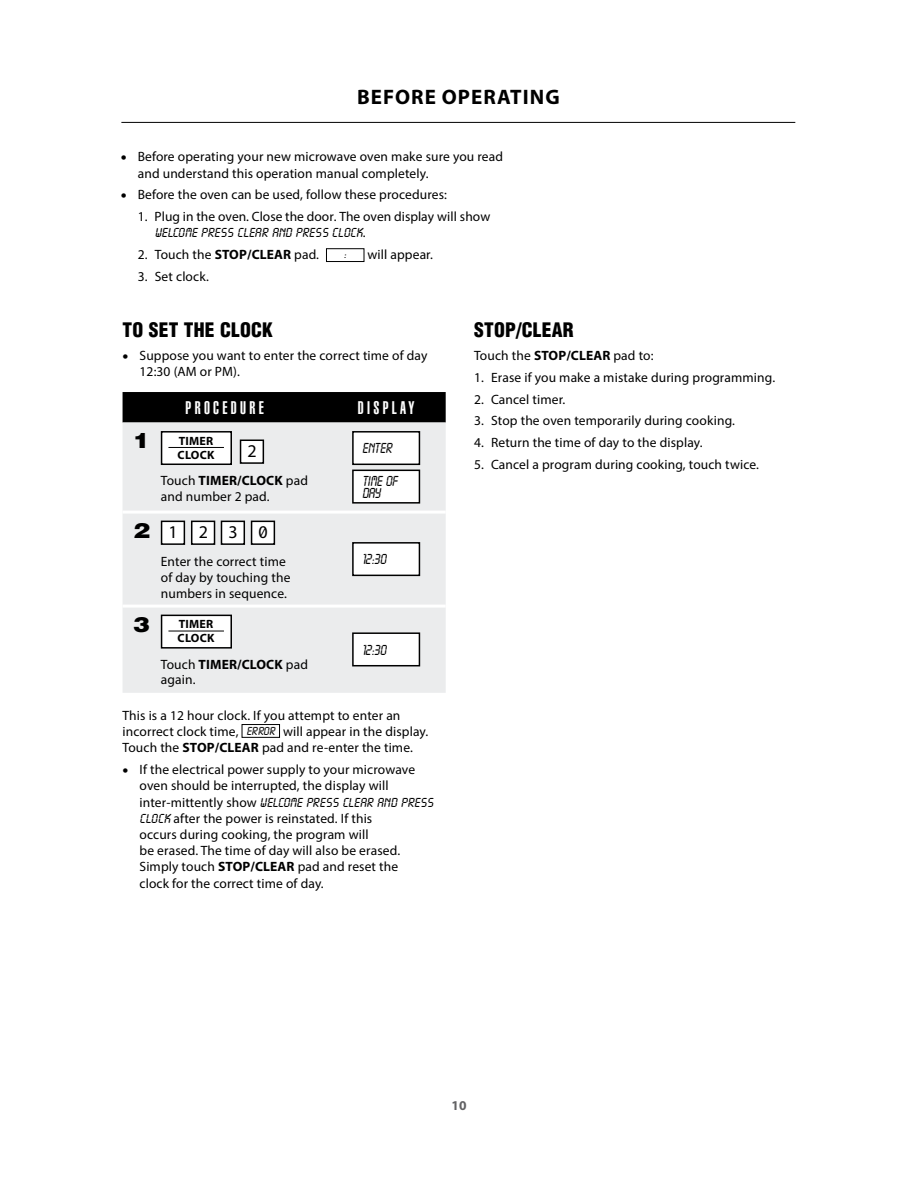
<style>
.page{position:relative;width:918px;height:1188px;background:#fff}
.page>*{position:absolute;margin:0;border:0;box-sizing:border-box;transform-origin:0 0}
.t1{font:700 21px "Myriad Pro";letter-spacing:.05em;color:#000}
.t2{font:900 21px "Helvetica";color:#000;scale:1.2 1}
.t3{font:900 condensed 19.5px "Helvetica";letter-spacing:.015em;color:#000}
.t4{font:900 extra-condensed 18px "Helvetica";letter-spacing:.185em;color:#fff}
.t5{font:18px "Myriad Pro";color:#000}
.t6{font:15px/32.5px "Lcd D";letter-spacing:-.01em;color:#000;scale:.9 1}
.t7{font:13.5px/16.2px "Myriad Pro";letter-spacing:.01em;color:#000}
.t8{font:13.5px "Lcd D";letter-spacing:.01em;color:#000}
.t9{font:700 13.5px "Myriad Pro";color:#626264}
.t10{font:700 12px/14.1px "Myriad Pro";letter-spacing:.02em;color:#000}
.t11{font:12px "Lcd D";color:#000}
.s1{font-size:21px}
.s2{font-family:"Myriad Pro"}
.s3{font-weight:700}
.s4{font-family:"Helvetica";font-weight:900;font-size:21px}
.s5{font-family:"Lcd D";font-size:12px}
.s6{font-family:"Lcd D"}
</style>
<div class="page">
<hr style="left:121px;top:122px;width:674px;height:1px;background:#000">
<div style="left:326px;top:248px;width:38px;height:14px;border:1px solid #000"></div>
<div style="left:123px;top:392px;width:323px;height:31px;background:#000"></div>
<div style="left:123px;top:423px;width:323px;height:270px;background:#ebeced"></div>
<hr style="left:123px;top:511px;width:323px;height:3px;background:#fff">
<hr style="left:123px;top:605px;width:323px;height:3px;background:#fff">
<div style="left:241px;top:440px;width:22px;height:23px;background:#fff"></div>
<div style="left:240px;top:440px;width:24px;height:24px;border:2px solid #000"></div>
<div style="left:162px;top:432px;width:69px;height:32px;background:#fff"></div>
<div style="left:161px;top:431px;width:71px;height:34px;border:2px solid #000"></div>
<hr style="left:168px;top:447px;width:56px;height:1px;background:#000">
<div style="left:353px;top:432px;width:66px;height:32px;background:#fff"></div>
<div style="left:352px;top:431px;width:68px;height:34px;border:2px solid #000"></div>
<div style="left:353px;top:470px;width:66px;height:33px;background:#fff"></div>
<div style="left:352px;top:470px;width:68px;height:34px;border:2px solid #000"></div>
<div style="left:162px;top:521px;width:22px;height:23px;background:#fff"></div>
<div style="left:161px;top:521px;width:24px;height:24px;border:2px solid #000"></div>
<div style="left:192px;top:521px;width:23px;height:23px;background:#fff"></div>
<div style="left:191px;top:521px;width:24px;height:24px;border:2px solid #000"></div>
<div style="left:221px;top:521px;width:23px;height:23px;background:#fff"></div>
<div style="left:221px;top:521px;width:24px;height:24px;border:2px solid #000"></div>
<div style="left:252px;top:521px;width:22px;height:23px;background:#fff"></div>
<div style="left:251px;top:521px;width:24px;height:24px;border:2px solid #000"></div>
<div style="left:353px;top:543px;width:66px;height:32px;background:#fff"></div>
<div style="left:352px;top:542px;width:68px;height:34px;border:2px solid #000"></div>
<div style="left:162px;top:615px;width:69px;height:33px;background:#fff"></div>
<div style="left:161px;top:615px;width:71px;height:34px;border:2px solid #000"></div>
<hr style="left:168px;top:631px;width:56px;height:1px;background:#000">
<div style="left:353px;top:633px;width:66px;height:33px;background:#fff"></div>
<div style="left:352px;top:632px;width:68px;height:34px;border:2px solid #000"></div>
<div style="left:242px;top:724px;width:38px;height:14px;border:1px solid #000"></div>
<h1 class="t1" style="left:357px;top:89px;width:204px">BEFORE OPERATING</h1>
<p class="t7" style="left:138px;top:150px;width:367px;text-indent:-17px"><span class="s1">•</span> Before operating your new microwave oven make sure you read and understand this operation manual completely.</p>
<p class="t7" style="left:121px;top:188px;width:328px"><span class="s1">•</span> Before the oven can be used, follow these procedures:</p>
<p class="t7" style="left:138px;top:210px;width:354px">1. Plug in the oven. Close the door. The oven display will show</p>
<p class="t8" style="left:155px;top:223px;width:212px">WELCOME PRESS CLEAR AND PRESS CLOCK<span class="s2">.</span></p>
<p class="t7" style="left:138px;top:248px;width:183px">2. Touch the <span class="s3">STOP/CLEAR</span> pad.</p>
<p class="t11" style="left:344px;top:245px;width:4px">:</p>
<p class="t7" style="left:368px;top:248px;width:67px">will appear.</p>
<p class="t7" style="left:138px;top:269px;width:73px">3. Set clock.</p>
<h2 class="t3" style="left:123px;top:321px;width:152px">TO SET THE CLOCK</h2>
<p class="t7" style="left:140px;top:349px;width:289px;text-indent:-17px"><span class="s1">•</span> Suppose you want to enter the correct time of day<br>12:30 (AM or PM).</p>
<h3 class="t4" style="left:185px;top:401px;width:80px">PROCEDURE</h3>
<h3 class="t4" style="left:358px;top:401px;width:58px">DISPLAY</h3>
<h1 class="t2" style="left:133px;top:430px;width:16px">1</h1>
<h3 class="t5" style="left:248px;top:444px;width:11px">2</h3>
<p class="t10" style="left:178px;top:435px;width:38px">TIMER<br>CLOCK</p>
<p class="t7" style="left:161px;top:474px;width:149px;line-height:15.8px">Touch <span class="s3">TIMER/CLOCK</span> pad and number 2 pad.</p>
<p class="t6" style="left:362px;top:431px;width:41px">ENTER<br>TIME OF</p>
<p class="t6" style="left:362px;top:475px;width:22px">DAY</p>
<h3 class="t5" style="left:133px;top:525px;width:136px"><span class="s4">2</span>1230</h3>
<p class="t7" style="left:161px;top:555px;width:131px;line-height:15.8px">Enter the correct time of day by touching the numbers in sequence.</p>
<p class="t6" style="left:362px;top:542px;width:28px">12:30</p>
<h1 class="t2" style="left:133px;top:614px;width:16px">3</h1>
<p class="t10" style="left:178px;top:618px;width:38px">TIMER<br>CLOCK</p>
<p class="t7" style="left:161px;top:658px;width:149px;line-height:15.8px">Touch <span class="s3">TIMER/CLOCK</span> pad again.</p>
<p class="t6" style="left:362px;top:632px;width:28px">12:30</p>
<p class="t7" style="left:123px;top:709px;width:307px">This is a 12 hour clock. If you attempt to enter an incorrect clock time, <span class="s5">ERROR</span> will appear in the display.<br>Touch the <span class="s3">STOP/CLEAR</span> pad and re-enter the time.</p>
<p class="t7" style="left:140px;top:763px;width:277px;text-indent:-17px"><span class="s1">•</span> If the electrical power supply to your microwave oven should be interrupted, the display will</p>
<p class="t8" style="left:140px;top:793px;width:295px"><span class="s2">inter-mittently show</span> WELCOME PRESS CLEAR AND PRESS</p>
<p class="t7" style="left:140px;top:812px;width:262px"><span class="s6">CLOCK</span> after the power is reinstated. If this occurs during cooking, the program will<br>be erased. The time of day will also be erased.<br>Simply touch <span class="s3">STOP/CLEAR</span> pad and reset the clock for the correct time of day.</p>
<h2 class="t3" style="left:474px;top:321px;width:101px">STOP/CLEAR</h2>
<p class="t7" style="left:474px;top:349px;width:181px">Touch the <span class="s3">STOP/CLEAR</span> pad to:</p>
<p class="t7" style="left:474px;top:371px;width:303px">1. Erase if you make a mistake during programming.</p>
<p class="t7" style="left:474px;top:392px;width:93px">2. Cancel timer.</p>
<p class="t7" style="left:474px;top:414px;width:262px">3. Stop the oven temporarily during cooking.</p>
<p class="t7" style="left:474px;top:436px;width:230px">4. Return the time of day to the display.</p>
<p class="t7" style="left:474px;top:457px;width:286px">5. Cancel a program during cooking, touch twice.</p>
<p class="t9" style="left:451px;top:1100px;width:17px">10</p>
</div>
